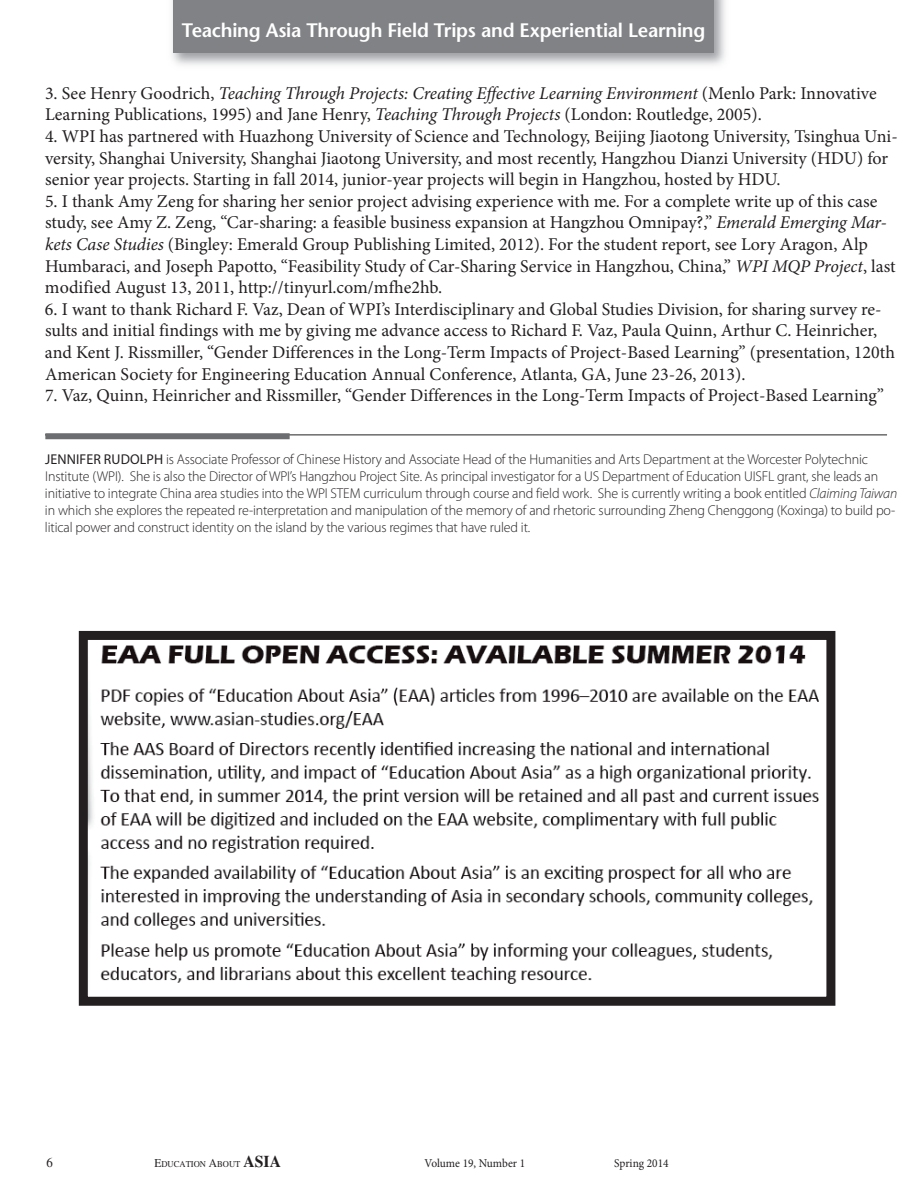
<style>
.page{position:relative;width:918px;height:1188px;background:#fff}
.page>*{position:absolute;margin:0;border:0;box-sizing:border-box;transform-origin:0 0}
.t1{font:600 19.5px "Stone Sans";letter-spacing:-.01em;color:#fff}
.t2{font:18px/21.6px "Minion Pro";color:#231f20}
.t3{font:300 14.25px/17.1px "Myriad Pro";letter-spacing:-.01em;color:#231f20}
.t4{font:13.5px "EAA Times";color:#231f20;scale:.95 1}
.t5{font:12px "Minion Pro";color:#231f20;scale:.95 1}
.t6{font:9px "EAA Times";color:#231f20;scale:.95 1}
.s1{font-style:italic}
.s2{font-weight:400}
.s3{font-size:12px}
.s4{font-weight:700;font-size:16.5px}
</style>
<div class="page">
<hr style="left:45px;top:435px;width:842px;height:1px;background:#231f20">
<div style="left:45px;top:433px;width:245px;height:6px;background:#6c6d70"></div>
<img style="left:172px;top:0;width:553px;height:65px">
<div style="left:173px;top:0;width:541px;height:53px;background:#808285"></div>
<img style="left:89px;top:645px;width:730px;height:339px">
<div style="left:79px;top:631px;width:756px;height:375px;border:9px solid #231f20"></div>
<p class="t1" style="left:182px;top:22px;width:525px">Teaching Asia Through Field Trips and Experiential Learning</p>
<p class="t2" style="left:45px;top:84px;width:833px">3. See Henry Goodrich, <span class="s1">Teaching Through Projects: Creating Effective Learning Environment</span> (Menlo Park: Innovative<br>Learning Publications, 1995) and Jane Henry, <span class="s1">Teaching Through Projects</span> (London: Routledge, 2005).</p>
<p class="t2" style="left:45px;top:127px;width:854px">4. WPI has partnered with Huazhong University of Science and Technology, Beijing Jiaotong University, Tsinghua Uni&shy;versity, Shanghai University, Shanghai Jiaotong University, and most recently, Hangzhou Dianzi University (HDU) for senior year projects. Starting in fall 2014, junior-year projects will begin in Hangzhou, hosted by HDU.</p>
<p class="t2" style="left:45px;top:192px;width:852px">5. I thank Amy Zeng for sharing her senior project advising experience with me. For a complete write up of this case study, see Amy Z. Zeng, “Car-sharing: a feasible business expansion at Hangzhou Omnipay?,” <span class="s1">Emerald Emerging Mar&shy;kets Case Studies</span> (Bingley: Emerald Group Publishing Limited, 2012). For the student report, see Lory Aragon, Alp Humbaraci, and Joseph Papotto, “Feasibility Study of Car-Sharing Service in Hangzhou, China,” <span class="s1">WPI MQP Project</span>, last modified August 13, 2011, http://tinyurl.com/mfhe2hb.</p>
<p class="t2" style="left:45px;top:300px;width:852px">6. I want to thank Richard F. Vaz, Dean of WPI’s Interdisciplinary and Global Studies Division, for sharing survey re&shy;sults and initial findings with me by giving me advance access to Richard F. Vaz, Paula Quinn, Arthur C. Heinricher, and Kent J. Rissmiller, “Gender Differences in the Long-Term Impacts of Project-Based Learning” (presentation, 120th American Society for Engineering Education Annual Conference, Atlanta, GA, June 23-26, 2013).</p>
<p class="t2" style="left:45px;top:386px;width:840px">7. Vaz, Quinn, Heinricher and Rissmiller, “Gender Differences in the Long-Term Impacts of Project-Based Learning”</p>
<p class="t3" style="left:45px;top:451px;width:854px"><span class="s2">JENNIFER RUDOLPH</span> is Associate Professor of Chinese History and Associate Head of the Humanities and Arts Department at the Worcester Polytechnic Institute (WPI). She is also the Director of WPI’s Hangzhou Project Site. As principal investigator for a US Department of Education UISFL grant, she leads an initiative to integrate China area studies into the WPI STEM curriculum through course and field work. She is currently writing a book entitled <span class="s1">Claiming Taiwan </span>in which she explores the repeated re-interpretation and manipulation of the memory of and rhetoric surrounding Zheng Chenggong (Koxinga) to build po&shy;litical power and construct identity on the island by the various regimes that have ruled it.</p>
<p class="t4" style="left:47px;top:1158px;width:8px">6</p>
<p class="t6" style="left:155px;top:1161px;width:135px"><span class="s3">E</span>DUCATION <span class="s3">A</span>BOUT <span class="s4">ASIA</span></p>
<p class="t5" style="left:425px;top:1159px;width:107px">Volume 19, Number 1</p>
<p class="t5" style="left:614px;top:1159px;width:59px">Spring 2014</p>
</div>
